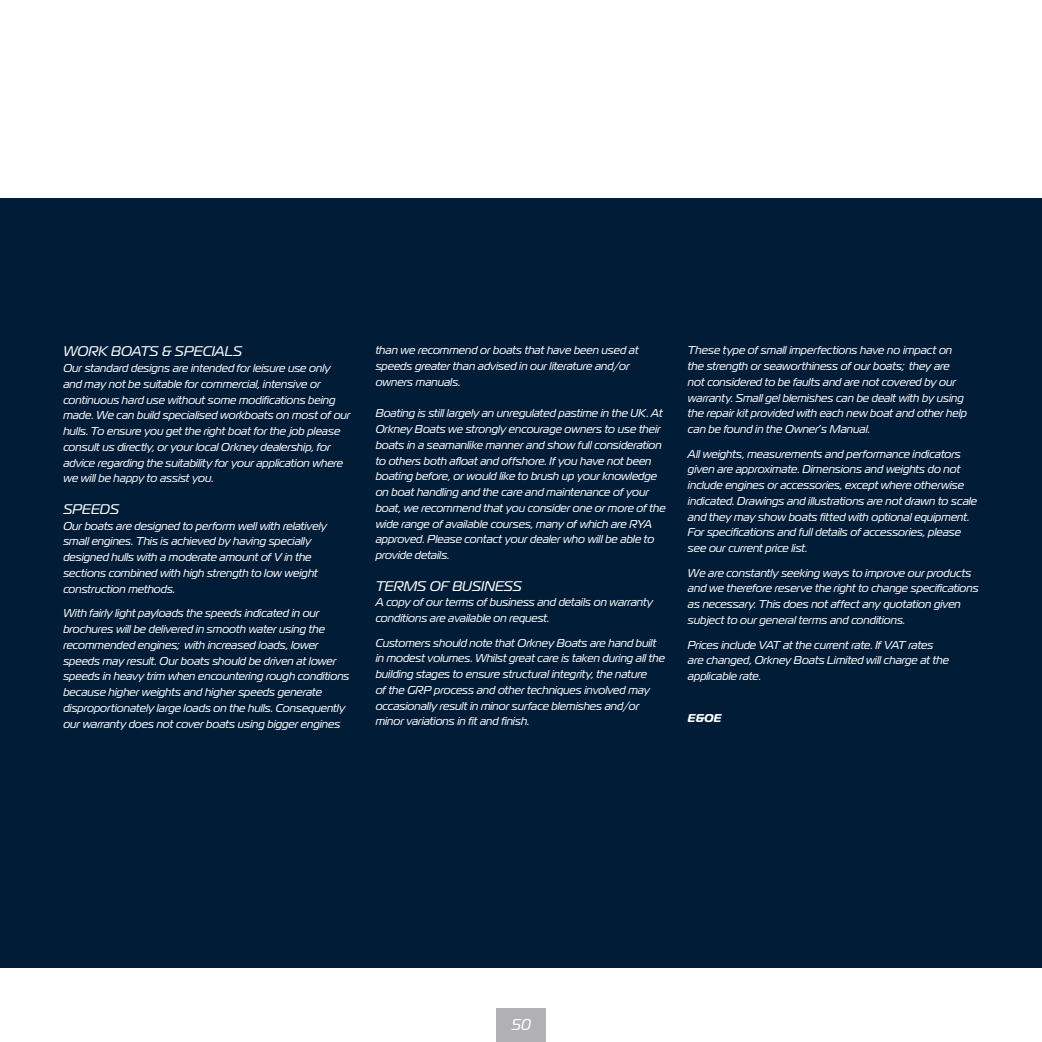
<style>
.page{position:relative;width:1042px;height:1042px;background:#fff}
.page>*{position:absolute;margin:0;border:0;box-sizing:border-box;transform-origin:0 0}
.t1{font:italic 15.75px "Magistral";color:#fff}
.t2{font:italic 14px "Magistral";color:#fff}
.t3{font:italic 11.38px/15.8px "Magistral";color:#fff}
.t4{font:italic 700 11.38px "Magistral";color:#fff}
</style>
<div class="page">
<div style="left:0;top:198px;width:1042px;height:769px;background:#001c37"></div>
<div style="left:496px;top:1008px;width:50px;height:34px;background:#b1b0b2"></div>
<p class="t2" style="left:63px;top:343px;width:180px">WORK BOATS &amp; SPECIALS</p>
<p class="t3" style="left:63px;top:360px;width:288px">Our standard designs are intended for leisure use only and may not be suitable for commercial, intensive or continuous hard use without some modifications being made. We can build specialised workboats on most of our hulls. To ensure you get the right boat for the job please consult us directly, or your local Orkney dealership, for advice regarding the suitability for your application where we will be happy to assist you.</p>
<p class="t2" style="left:63px;top:500px;width:58px">SPEEDS</p>
<p class="t3" style="left:63px;top:518px;width:265px">Our boats are designed to perform well with relatively small engines. This is achieved by having specially designed hulls with a moderate amount of V in the sections combined with high strength to low weight construction methods.</p>
<p class="t3" style="left:63px;top:605px;width:288px">With fairly light payloads the speeds indicated in our brochures will be delivered in smooth water using the recommended engines; with increased loads, lower speeds may result. Our boats should be driven at lower speeds in heavy trim when encountering rough conditions because higher weights and higher speeds generate disproportionately large loads on the hulls. Consequently our warranty does not cover boats using bigger engines</p>
<p class="t3" style="left:375px;top:342px;width:265px">than we recommend or boats that have been used at speeds greater than advised in our literature and/or owners manuals.</p>
<p class="t3" style="left:375px;top:405px;width:291px">Boating is still largely an unregulated pastime in the UK. At Orkney Boats we strongly encourage owners to use their boats in a seamanlike manner and show full consideration to others both afloat and offshore. If you have not been boating before, or would like to brush up your knowledge on boat handling and the care and maintenance of your boat, we recommend that you consider one or more of the wide range of available courses, many of which are RYA approved. Please contact your dealer who will be able to provide details.</p>
<p class="t2" style="left:375px;top:577px;width:148px">TERMS OF BUSINESS</p>
<p class="t3" style="left:375px;top:594px;width:279px">A copy of our terms of business and details on warranty conditions are available on request.</p>
<p class="t3" style="left:375px;top:635px;width:291px">Customers should note that Orkney Boats are hand built in modest volumes. Whilst great care is taken during all the building stages to ensure structural integrity, the nature<br>of the GRP process and other techniques involved may occasionally result in minor surface blemishes and/or minor variations in fit and finish.</p>
<p class="t3" style="left:687px;top:342px;width:280px">These type of small imperfections have no impact on the strength or seaworthiness of our boats; they are not considered to be faults and are not covered by our warranty. Small gel blemishes can be dealt with by using the repair kit provided with each new boat and other help can be found in the Owner’s Manual.</p>
<p class="t3" style="left:687px;top:446px;width:291px">All weights, measurements and performance indicators given are approximate. Dimensions and weights do not include engines or accessories, except where otherwise indicated. Drawings and illustrations are not drawn to scale and they may show boats fitted with optional equipment.<br>For specifications and full details of accessories, please see our current price list.</p>
<p class="t3" style="left:687px;top:565px;width:292px">We are constantly seeking ways to improve our products and we therefore reserve the right to change specifications as necessary. This does not affect any quotation given subject to our general terms and conditions.</p>
<p class="t3" style="left:687px;top:636px;width:262px">Prices include VAT at the current rate. If VAT rates are changed, Orkney Boats Limited will charge at the applicable rate.</p>
<p class="t4" style="left:687px;top:711px;width:35px">E&amp;OE</p>
<h1 class="t1" style="left:511px;top:1014px;width:21px">50</h1>
</div>
